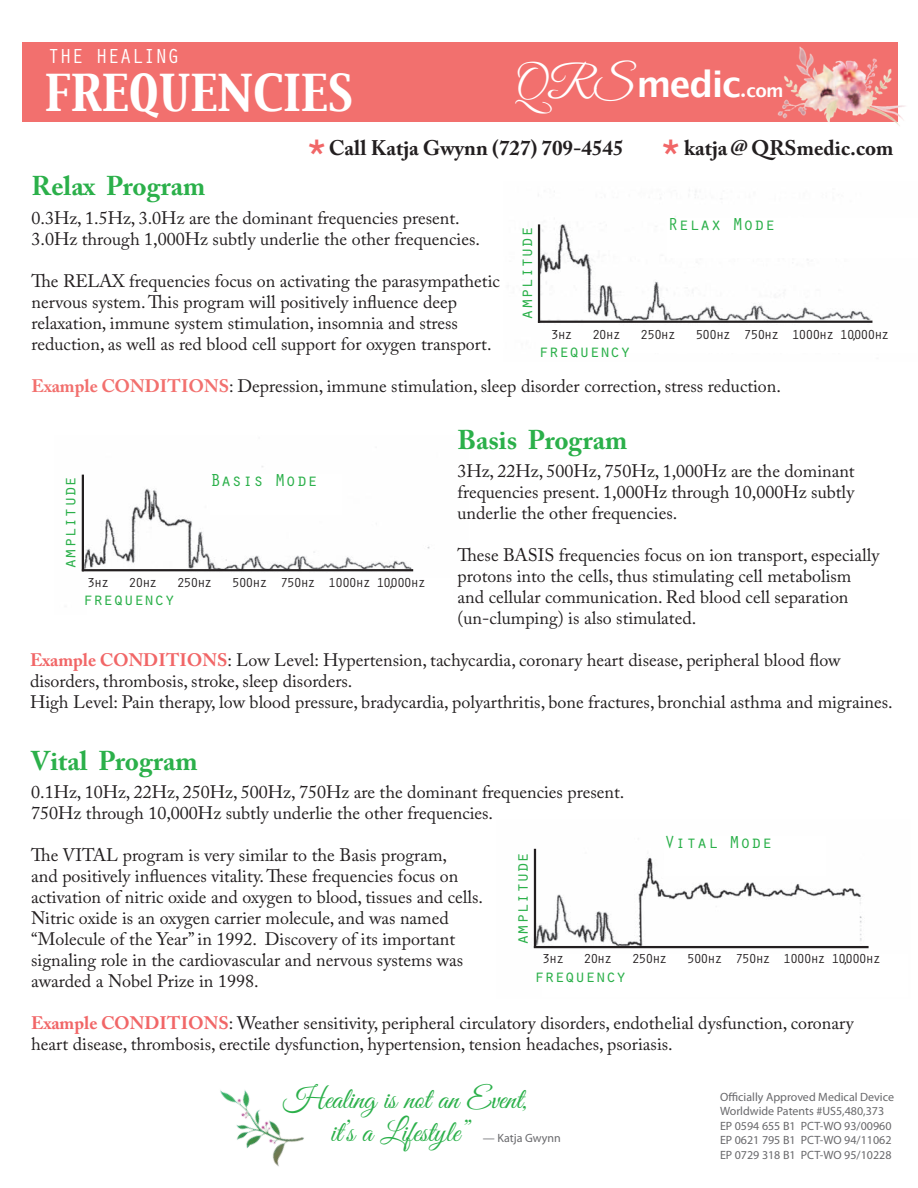
<style>
.page{position:relative;width:918px;height:1188px;background:#fff}
.page>*{position:absolute;margin:0;border:0;box-sizing:border-box;transform-origin:0 0}
.t1{font:45px "Capitals";color:#fff}
.t2{font:700 36px "Lucida Grande";letter-spacing:-.04em;color:#fff}
.t3{font:30px/33px "Great Vibes";color:#2bb04a;text-align:center}
.t4{font:700 27px "Adobe Caslon Pro";color:#2bb04a}
.t5{font:700 21px "Adobe Caslon Pro";color:#231f20}
.t6{font:21px "Orator Std";letter-spacing:-.03em;color:#fff}
.t7{font:18px/21px "Adobe Caslon Pro";color:#231f20}
.t8{font:18px "Orator Std";letter-spacing:-.03em;color:#2bb04a}
.t9{font:18px "Orator Std";color:#2bb04a}
.t10{font:13.5px "Orator Std";letter-spacing:-.09em;color:#231f20}
.t11{font:12px/14.4px "Myriad Pro";color:#69696c}
.s1{font-family:"Great Vibes";font-weight:400;font-size:45px}
.s2{font-family:"Times";font-size:21px}
.s3{font-size:18px}
.s4{color:#f16667}
.s5{font-weight:700;color:#f2706e}
.s6{font-weight:700;color:#f16667}
</style>
<div class="page">
<img style="left:220px;top:1090px;width:84px;height:77px">
<div style="left:22px;top:42px;width:876px;height:79px;background:#f2706e"></div>
<img style="left:768px;top:46px;width:137px;height:80px">
<img style="left:533px;top:848px;width:336px;height:101px">
<img style="left:526px;top:190px;width:347px;height:133px">
<img style="left:81px;top:466px;width:349px;height:106px">
<div style="left:668px;top:218px;width:250px;height:40px;background:#fff"></div>
<div style="left:210px;top:474px;width:132px;height:40px;background:#fff"></div>
<div style="left:664px;top:836px;width:162px;height:40px;background:#fff"></div>
<hr style="left:82px;top:475px;width:2px;height:96px;background:#231f20">
<hr style="left:538px;top:224px;width:2px;height:99px;background:#231f20">
<hr style="left:534px;top:849px;width:2px;height:99px;background:#231f20">
<hr style="left:534px;top:946px;width:335px;height:2px;background:#231f20">
<hr style="left:82px;top:569px;width:331px;height:2px;background:#231f20">
<hr style="left:538px;top:321px;width:334px;height:2px;background:#231f20">
<p class="t6" style="left:48px;top:41px;width:134px">THE HEALING</p>
<h1 class="t1" style="left:45px;top:62px;width:310px">FREQUENCIES</h1>
<h2 class="t2" style="left:514px;top:55px;width:271px"><span class="s1">QRS</span>medic<span class="s2">.</span><span class="s3">com</span></h2>
<p class="t5" style="left:308px;top:135px;width:318px"><span class="s4">➢</span>Call Katja Gwynn (727) 709-4545</p>
<p class="t5" style="left:661px;top:135px;width:234px"><span class="s4">➢</span> katja @ QRSmedic.com</p>
<h3 class="t4" style="left:32px;top:170px;width:176px">Relax Program</h3>
<p class="t7" style="left:32px;top:207px;width:450px">0.3Hz, 1.5Hz, 3.0Hz are the dominant frequencies present.<br>3.0Hz through 1,000Hz subtly underlie the other frequencies.</p>
<p class="t7" style="left:32px;top:270px;width:470px">The RELAX frequencies focus on activating the parasympathetic nervous system. This program will positively influence deep relaxation, immune system stimulation, insomnia and stress reduction, as well as red blood cell support for oxygen transport.</p>
<p class="t7" style="left:32px;top:375px;width:751px"><span class="s5">Example CONDITIONS</span>: Depression, immune stimulation, sleep disorder correction, stress reduction.</p>
<p class="t9" style="left:668px;top:211px;width:109px">Relax Mode</p>
<p class="t8" style="left:513px;top:320px;width:94px;rotate:-90deg">amplitude</p>
<p class="t10" style="left:551px;top:325px;width:23px">3hz</p>
<p class="t10" style="left:592px;top:325px;width:30px">20hz</p>
<p class="t10" style="left:640px;top:325px;width:37px">250hz</p>
<p class="t10" style="left:695px;top:325px;width:195px">500hz 750hz 1000hz 10000hz</p>
<p class="t10" style="left:850px;top:326px;width:10px">,</p>
<p class="t8" style="left:538px;top:338px;width:94px">frequency</p>
<h3 class="t4" style="left:458px;top:424px;width:171px">Basis Program</h3>
<p class="t7" style="left:458px;top:461px;width:399px;text-align:justify">3Hz, 22Hz, 500Hz, 750Hz, 1,000Hz are the dominant frequencies present. 1,000Hz through 10,000Hz subtly underlie the other frequencies.</p>
<p class="t7" style="left:458px;top:545px;width:423px">These BASIS frequencies focus on ion transport, especially protons into the cells, thus stimulating cell metabolism and cellular communication. Red blood cell separation (un-clumping) is also stimulated.</p>
<p class="t7" style="left:30px;top:650px;width:864px"><span class="s6">Example CONDITIONS</span>: Low Level: Hypertension, tachycardia, coronary heart disease, peripheral blood flow disorders, thrombosis, stroke, sleep disorders.<br>High Level: Pain therapy, low blood pressure, bradycardia, polyarthritis, bone fractures, bronchial asthma and migraines.</p>
<h3 class="t4" style="left:31px;top:745px;width:168px">Vital Program</h3>
<p class="t7" style="left:31px;top:782px;width:595px">0.1Hz, 10Hz, 22Hz, 250Hz, 500Hz, 750Hz are the dominant frequencies present.<br>750Hz through 10,000Hz subtly underlie the other frequencies.</p>
<p class="t7" style="left:31px;top:845px;width:454px">The VITAL program is very similar to the Basis program,<br>and positively influences vitality. These frequencies focus on activation of nitric oxide and oxygen to blood, tissues and cells.<br>Nitric oxide is an oxygen carrier molecule, and was named “Molecule of the Year” in 1992. Discovery of its important signaling role in the cardiovascular and nervous systems was awarded a Nobel Prize in 1998.</p>
<p class="t7" style="left:31px;top:1013px;width:824px"><span class="s6">Example CONDITIONS</span>: Weather sensitivity, peripheral circulatory disorders, endothelial dysfunction, coronary heart disease, thrombosis, erectile dysfunction, hypertension, tension headaches, psoriasis.</p>
<p class="t9" style="left:210px;top:467px;width:109px">Basis Mode</p>
<p class="t8" style="left:57px;top:569px;width:94px;rotate:-90deg">amplitude</p>
<p class="t10" style="left:87px;top:573px;width:23px">3hz</p>
<p class="t10" style="left:129px;top:573px;width:30px">20hz</p>
<p class="t10" style="left:177px;top:573px;width:37px">250hz</p>
<p class="t10" style="left:232px;top:573px;width:195px">500hz 750hz 1000hz 10000hz</p>
<p class="t10" style="left:387px;top:574px;width:10px">,</p>
<p class="t8" style="left:82px;top:586px;width:94px">frequency</p>
<p class="t9" style="left:664px;top:830px;width:109px">Vital Mode</p>
<p class="t8" style="left:509px;top:945px;width:94px;rotate:-90deg">amplitude</p>
<p class="t10" style="left:542px;top:949px;width:23px">3hz</p>
<p class="t10" style="left:584px;top:949px;width:30px">20hz</p>
<p class="t10" style="left:632px;top:949px;width:37px">250hz</p>
<p class="t10" style="left:687px;top:949px;width:195px">500hz 750hz 1000hz 10000hz</p>
<p class="t10" style="left:842px;top:950px;width:10px">,</p>
<p class="t8" style="left:534px;top:963px;width:94px">frequency</p>
<h3 class="t3" style="left:283px;top:1085px;width:245px">Healing is not an Event, it’s a Lifestyle”</h3>
<p class="t11" style="left:483px;top:1131px;width:79px">— Katja Gwynn</p>
<p class="t11" style="left:720px;top:1090px;width:176px">Officially Approved Medical Device<br>Worldwide Patents #US5,480,373<br>EP 0594 655 B1 PCT-WO 93/00960<br>EP 0621 795 B1 PCT-WO 94/11062<br>EP 0729 318 B1 PCT-WO 95/10228</p>
</div>
